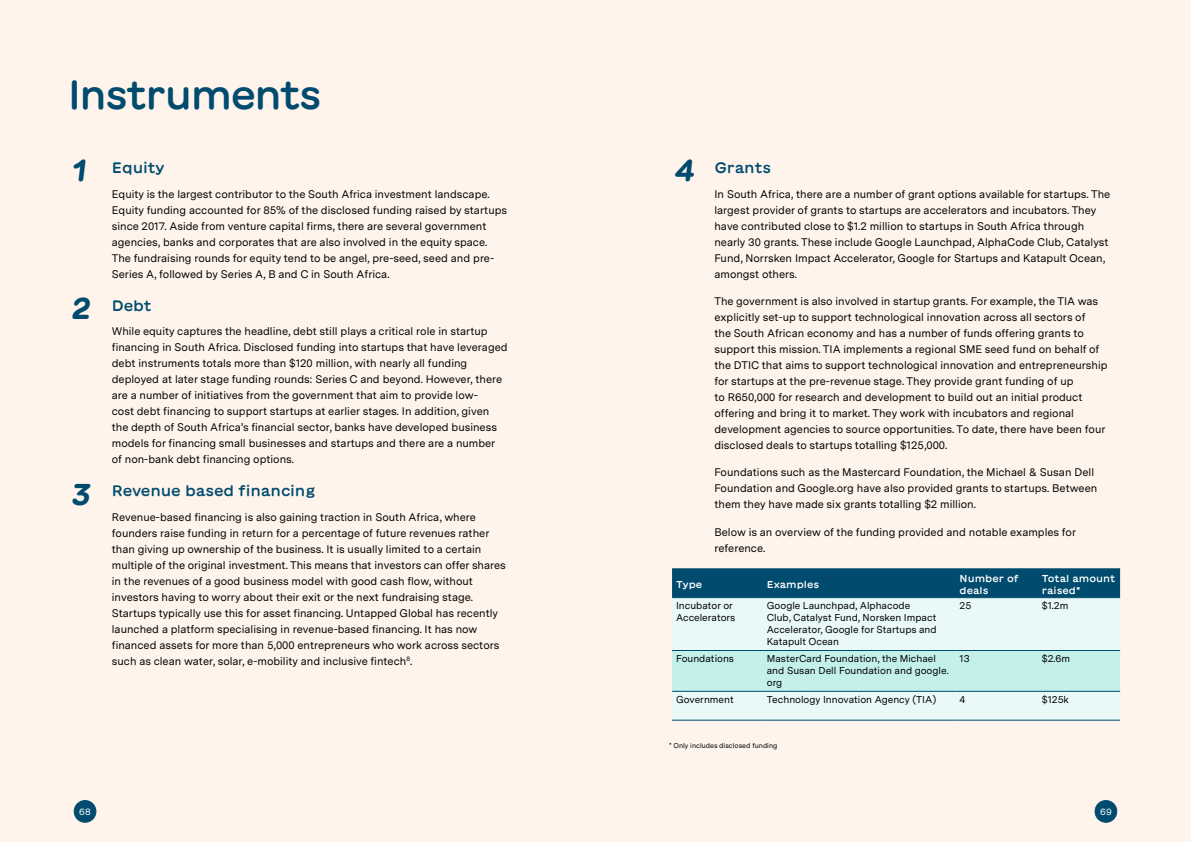
<style>
.page{position:relative;width:1191px;height:842px;background:#fef4ec}
.page>*{position:absolute;margin:0;border:0;box-sizing:border-box;transform-origin:0 0}
.t1{font:500 40px "GT Maru";letter-spacing:-.05em;color:#004b6e}
.t2{font:500 15.1px "GT Maru";letter-spacing:-.01em;color:#004b6e}
.t3{font:11px/16px "Messina Sans";color:#000}
.t4{font:10px/12px "Messina Sans";color:#000}
.t5{font:500 10px/12px "GT Maru";color:#fff}
.t6{font:9px "GT Maru";color:#fff}
.t7{font:7px "Messina Sans";color:#000}
.s1{font-weight:700;font-style:italic;font-size:30px}
</style>
<div class="page">
<div style="left:672px;top:570px;width:448px;height:27px;background:#004b6e"></div>
<div style="left:672px;top:598px;width:448px;height:122px;background:#e8f9f7"></div>
<div style="left:672px;top:651px;width:448px;height:40px;background:#c4f0ec"></div>
<hr style="left:672px;top:569px;width:91px;height:1px;background:#004b6e">
<hr style="left:763px;top:569px;width:192px;height:1px;background:#004b6e">
<hr style="left:955px;top:569px;width:82px;height:1px;background:#004b6e">
<hr style="left:1037px;top:569px;width:83px;height:1px;background:#004b6e">
<hr style="left:672px;top:597px;width:91px;height:1px;background:#004b6e">
<hr style="left:763px;top:597px;width:192px;height:1px;background:#004b6e">
<hr style="left:955px;top:597px;width:82px;height:1px;background:#004b6e">
<hr style="left:1037px;top:597px;width:83px;height:1px;background:#004b6e">
<hr style="left:672px;top:650px;width:91px;height:1px;background:#004b6e">
<hr style="left:763px;top:650px;width:192px;height:1px;background:#004b6e">
<hr style="left:955px;top:650px;width:82px;height:1px;background:#004b6e">
<hr style="left:1037px;top:650px;width:83px;height:1px;background:#004b6e">
<hr style="left:672px;top:691px;width:91px;height:1px;background:#004b6e">
<hr style="left:763px;top:691px;width:192px;height:1px;background:#004b6e">
<hr style="left:955px;top:691px;width:82px;height:1px;background:#004b6e">
<hr style="left:1037px;top:691px;width:83px;height:1px;background:#004b6e">
<hr style="left:672px;top:720px;width:91px;height:1px;background:#004b6e">
<hr style="left:763px;top:720px;width:192px;height:1px;background:#004b6e">
<hr style="left:955px;top:720px;width:82px;height:1px;background:#004b6e">
<hr style="left:1037px;top:720px;width:83px;height:1px;background:#004b6e">
<div style="left:74px;top:800px;width:22px;height:22px;background:#004b6e;border-radius:50%"></div>
<div style="left:74px;top:800px;width:22px;height:23px;border:1px solid #004b6e;border-radius:50%"></div>
<div style="left:1095px;top:800px;width:21px;height:22px;background:#004b6e;border-radius:50%"></div>
<div style="left:1094px;top:800px;width:23px;height:23px;border:1px solid #004b6e;border-radius:50%"></div>
<h1 class="t1" style="left:68px;top:71px;width:256px">Instruments</h1>
<h2 class="t2" style="left:72px;top:159px;width:94px"><span class="s1">1</span> Equity</h2>
<p class="t3" style="left:112px;top:185px;width:397px">Equity is the largest contributor to the South Africa investment landscape.<br>Equity funding accounted for 85% of the disclosed funding raised by startups since 2017. Aside from venture capital firms, there are several government agencies, banks and corporates that are also involved in the equity space.<br>The fundraising rounds for equity tend to be angel, pre-seed, seed and pre-Series A, followed by Series A, B and C in South Africa.</p>
<h2 class="t2" style="left:72px;top:296px;width:81px"><span class="s1">2</span> Debt</h2>
<p class="t3" style="left:112px;top:323px;width:397px">While equity captures the headline, debt still plays a critical role in startup financing in South Africa. Disclosed funding into startups that have leveraged debt instruments totals more than $120 million, with nearly all funding deployed at later stage funding rounds: Series C and beyond. However, there are a number of initiatives from the government that aim to provide low-<br>cost debt financing to support startups at earlier stages. In addition, given the depth of South Africa’s financial sector, banks have developed business models for financing small businesses and startups and there are a number of non-bank debt financing options.</p>
<h2 class="t2" style="left:72px;top:482px;width:245px"><span class="s1">3</span> Revenue based financing</h2>
<p class="t3" style="left:112px;top:509px;width:395px">Revenue-based financing is also gaining traction in South Africa, where founders raise funding in return for a percentage of future revenues rather than giving up ownership of the business. It is usually limited to a certain multiple of the original investment. This means that investors can offer shares in the revenues of a good business model with good cash flow, without investors having to worry about their exit or the next fundraising stage.<br>Startups typically use this for asset financing. Untapped Global has recently launched a platform specialising in revenue-based financing. It has now financed assets for more than 5,000 entrepreneurs who work across sectors such as clean water, solar, e-mobility and inclusive fintech<sup>8</sup>.</p>
<h2 class="t2" style="left:675px;top:159px;width:98px"><span class="s1">4</span> Grants</h2>
<p class="t3" style="left:714px;top:185px;width:397px">In South Africa, there are a number of grant options available for startups. The largest provider of grants to startups are accelerators and incubators. They have contributed close to $1.2 million to startups in South Africa through nearly 30 grants. These include Google Launchpad, AlphaCode Club, Catalyst Fund, Norrsken Impact Accelerator, Google for Startups and Katapult Ocean, amongst others.</p>
<p class="t3" style="left:714px;top:293px;width:395px">The government is also involved in startup grants. For example, the TIA was explicitly set-up to support technological innovation across all sectors of<br>the South African economy and has a number of funds offering grants to support this mission. TIA implements a regional SME seed fund on behalf of the DTIC that aims to support technological innovation and entrepreneurship for startups at the pre-revenue stage. They provide grant funding of up<br>to R650,000 for research and development to build out an initial product offering and bring it to market. They work with incubators and regional development agencies to source opportunities. To date, there have been four disclosed deals to startups totalling $125,000.</p>
<p class="t3" style="left:714px;top:464px;width:384px">Foundations such as the Mastercard Foundation, the Michael &amp; Susan Dell<br>Foundation and Google.org have also provided grants to startups. Between them they have made six grants totalling $2 million.</p>
<p class="t3" style="left:714px;top:523px;width:363px">Below is an overview of the funding provided and notable examples for reference.</p>
<p class="t5" style="left:676px;top:578px;width:28px">Type</p>
<p class="t5" style="left:767px;top:578px;width:54px">Examples</p>
<p class="t5" style="left:959px;top:572px;width:61px">Number of deals</p>
<p class="t5" style="left:1041px;top:572px;width:75px">Total amount raised*</p>
<p class="t4" style="left:676px;top:599px;width:61px">Incubator or<br>Accelerators</p>
<p class="t4" style="left:767px;top:599px;width:171px">Google Launchpad, Alphacode<br>Club, Catalyst Fund, Norsken Impact<br>Accelerator, Google for Startups and<br>Katapult Ocean</p>
<p class="t4" style="left:959px;top:599px;width:13px">25</p>
<p class="t4" style="left:1041px;top:599px;width:28px">$1.2m</p>
<p class="t4" style="left:676px;top:652px;width:60px">Foundations</p>
<p class="t4" style="left:767px;top:652px;width:183px">MasterCard Foundation, the Michael and Susan Dell Foundation and google. org</p>
<p class="t4" style="left:959px;top:652px;width:11px">13</p>
<p class="t4" style="left:1041px;top:652px;width:30px">$2.6m</p>
<p class="t4" style="left:676px;top:693px;width:59px">Government</p>
<p class="t4" style="left:767px;top:693px;width:171px">Technology Innovation Agency (TIA)</p>
<p class="t4" style="left:959px;top:693px;width:8px">4</p>
<p class="t4" style="left:1041px;top:693px;width:29px">$125k</p>
<p class="t7" style="left:669px;top:740px;width:110px">* Only includes disclosed funding</p>
<p class="t6" style="left:79px;top:806px;width:13px">68</p>
<p class="t6" style="left:1100px;top:806px;width:13px">69</p>
</div>
